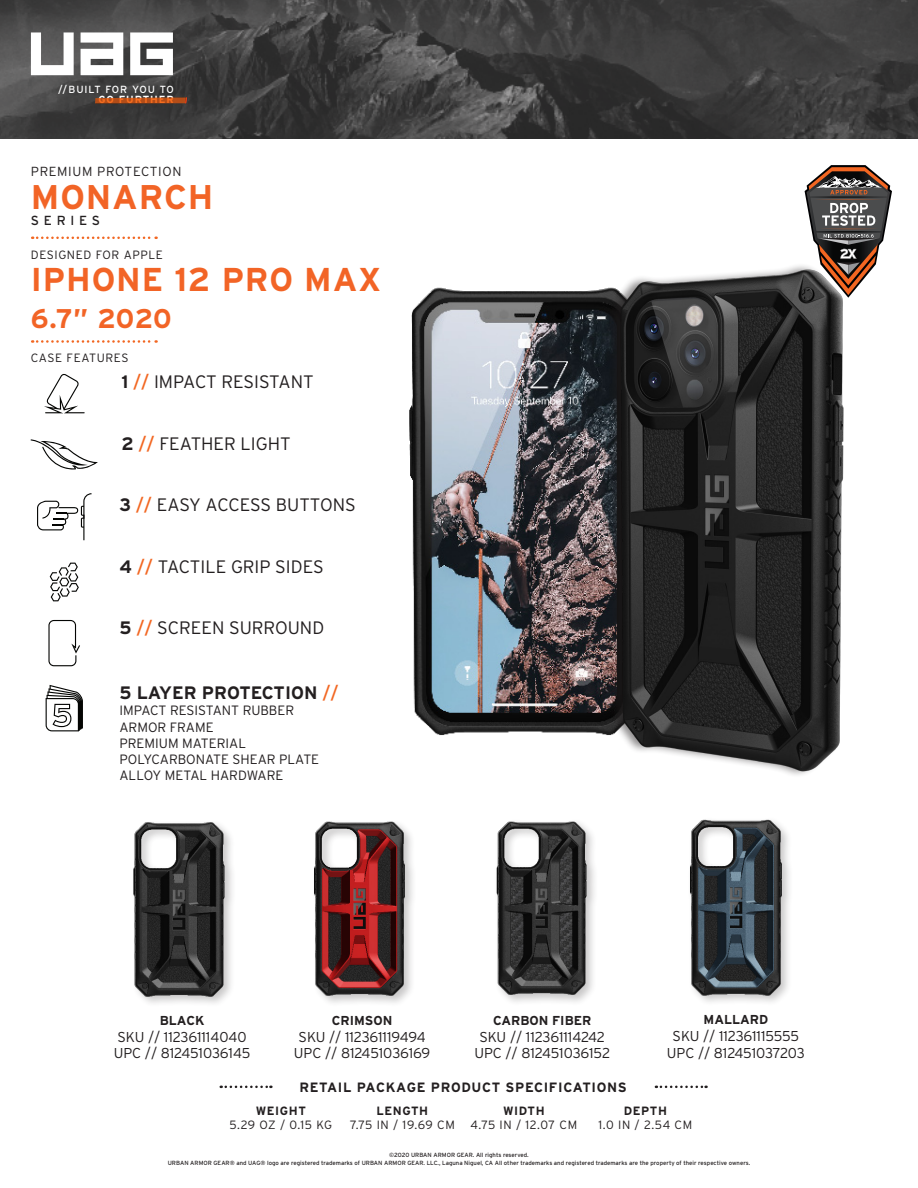
<style>
.page{position:relative;width:918px;height:1188px;background:#fff}
.page>*{position:absolute;margin:0;border:0;box-sizing:border-box;transform-origin:0 0}
.t1{font:700 34.2px "Interstate";letter-spacing:.025em;color:#f26426}
.t2{font:700 33px "Interstate";letter-spacing:.025em;color:#f26426}
.t3{font:700 27px "Interstate";color:#f26426}
.t4{font:300 18px "Interstate";color:#231f20}
.t5{font:700 18px "Interstate";color:#231f20}
.t6{font:300 14.25px "Interstate";letter-spacing:-.01em;color:#231f20}
.t7{font:300 13.5px "Interstate";color:#231f20}
.t8{font:700 13.5px "Interstate";letter-spacing:.05em;color:#231f20}
.t9{font:300 13.2px "Interstate";letter-spacing:.05em;color:#231f20}
.t10{font:13.2px "Interstate";letter-spacing:.36em;color:#231f20}
.t11{font:700 12.9px "Interstate";color:#231f20}
.t12{font:300 12px "Interstate";letter-spacing:.05em;color:#231f20}
.t13{font:700 12px "Interstate";letter-spacing:.05em;color:#231f20}
.t14{font:10.35px "Interstate";letter-spacing:.09em;color:#fff}
.t15{font:700 10.35px "Interstate";letter-spacing:.09em;color:#fff}
.t16{font:6px/7.2px "Interstate";color:#231f20;text-align:center}
.s1{font-weight:700}
.s2{font-weight:400;color:#f26722}
</style>
<div class="page">
<img style="left:133px;top:822px;width:99px;height:181px">
<img style="left:314px;top:821px;width:99px;height:182px">
<img style="left:496px;top:821px;width:99px;height:181px">
<img style="left:690px;top:819px;width:99px;height:183px">
<img style="left:409px;top:287px;width:37px;height:448px">
<img style="left:446px;top:265px;width:398px;height:510px">
<svg style="left:32px;top:237px;width:125px;height:2px"></svg>
<svg style="left:32px;top:340px;width:125px;height:3px"></svg>
<svg style="left:48px;top:620px;width:32px;height:46px"></svg>
<svg style="left:44px;top:374px;width:41px;height:39px"></svg>
<svg style="left:31px;top:439px;width:67px;height:31px"></svg>
<svg style="left:50px;top:563px;width:29px;height:38px"></svg>
<svg style="left:37px;top:493px;width:55px;height:47px"></svg>
<svg style="left:46px;top:685px;width:37px;height:46px"></svg>
<svg style="left:805px;top:165px;width:87px;height:133px"></svg>
<svg style="left:221px;top:1086px;width:50px;height:2px"></svg>
<svg style="left:656px;top:1086px;width:51px;height:2px"></svg>
<svg style="left:0;top:0;width:918px;height:138px;background:#3f3f3f"></svg>
<svg style="left:31px;top:32px;width:43px;height:43px"></svg>
<svg style="left:81px;top:32px;width:42px;height:43px"></svg>
<svg style="left:130px;top:32px;width:43px;height:43px"></svg>
<svg style="left:95px;top:98px;width:92px;height:6px"></svg>
<p class="t14" style="left:58px;top:84px;width:117px">//BUILT FOR YOU TO</p>
<p class="t15" style="left:98px;top:94px;width:77px">GO FURTHER</p>
<p class="t9" style="left:31px;top:164px;width:152px">PREMIUM PROTECTION</p>
<p class="t1" style="left:31px;top:178px;width:184px">MONARCH</p>
<p class="t10" style="left:31px;top:213px;width:71px">SERIES</p>
<p class="t12" style="left:31px;top:248px;width:134px">DESIGNED FOR APPLE</p>
<p class="t2" style="left:31px;top:261px;width:352px">IPHONE 12 PRO MAX</p>
<p class="t3" style="left:31px;top:304px;width:142px">6.7” 2020</p>
<p class="t12" style="left:31px;top:352px;width:99px">CASE FEATURES</p>
<p class="t4" style="left:121px;top:372px;width:194px"><span class="s1">1</span> <span class="s2">//</span> IMPACT RESISTANT</p>
<p class="t4" style="left:121px;top:433px;width:171px"><span class="s1">2</span> <span class="s2">//</span> FEATHER LIGHT</p>
<p class="t4" style="left:120px;top:495px;width:238px"><span class="s1">3</span> <span class="s2">//</span> EASY ACCESS BUTTONS</p>
<p class="t4" style="left:120px;top:556px;width:206px"><span class="s1">4</span> <span class="s2">//</span> TACTILE GRIP SIDES</p>
<p class="t4" style="left:120px;top:618px;width:206px"><span class="s1">5</span> <span class="s2">//</span> SCREEN SURROUND</p>
<p class="t5" style="left:120px;top:683px;width:220px">5 LAYER PROTECTION <span class="s2">//</span></p>
<p class="t7" style="left:120px;top:703px;width:176px">IMPACT RESISTANT RUBBER</p>
<p class="t7" style="left:120px;top:719px;width:96px">ARMOR FRAME</p>
<p class="t7" style="left:120px;top:736px;width:128px">PREMIUM MATERIAL</p>
<p class="t7" style="left:120px;top:752px;width:201px">POLYCARBONATE SHEAR PLATE</p>
<p class="t7" style="left:120px;top:768px;width:165px">ALLOY METAL HARDWARE</p>
<p class="t11" style="left:160px;top:1013px;width:46px">BLACK</p>
<p class="t11" style="left:332px;top:1013px;width:62px">CRIMSON</p>
<p class="t11" style="left:493px;top:1013px;width:100px">CARBON FIBER</p>
<p class="t6" style="left:117px;top:1029px;width:131px">SKU // 112361114040</p>
<p class="t6" style="left:299px;top:1029px;width:129px">SKU // 112361119494</p>
<p class="t6" style="left:479px;top:1029px;width:127px">SKU // 112361114242</p>
<p class="t6" style="left:114px;top:1045px;width:138px">UPC // 812451036145</p>
<p class="t6" style="left:294px;top:1045px;width:138px">UPC // 812451036169</p>
<p class="t6" style="left:474px;top:1045px;width:137px">UPC // 812451036152</p>
<p class="t11" style="left:704px;top:1013px;width:66px">MALLARD</p>
<p class="t6" style="left:673px;top:1028px;width:128px">SKU // 112361115555</p>
<p class="t6" style="left:667px;top:1045px;width:140px">UPC // 812451037203</p>
<p class="t8" style="left:299px;top:1080px;width:329px">RETAIL PACKAGE PRODUCT SPECIFICATIONS</p>
<p class="t13" style="left:256px;top:1104px;width:52px">WEIGHT</p>
<p class="t13" style="left:377px;top:1104px;width:53px">LENGTH</p>
<p class="t13" style="left:503px;top:1104px;width:43px">WIDTH</p>
<p class="t13" style="left:624px;top:1104px;width:45px">DEPTH</p>
<p class="t12" style="left:230px;top:1118px;width:104px">5.29 OZ / 0.15 KG</p>
<p class="t12" style="left:350px;top:1118px;width:106px">7.75 IN / 19.69 CM</p>
<p class="t12" style="left:471px;top:1118px;width:108px">4.75 IN / 12.07 CM</p>
<p class="t12" style="left:599px;top:1118px;width:95px">1.0 IN / 2.54 CM</p>
<p class="t16" style="left:168px;top:1152px;width:584px">©2020 URBAN ARMOR GEAR. All rights reserved.<br>URBAN ARMOR GEAR® and UAG® logo are registered trademarks of URBAN ARMOR GEAR. LLC., Laguna Niguel, CA All other trademarks and registered trademarks are the property of their respective owners.</p>
</div>
